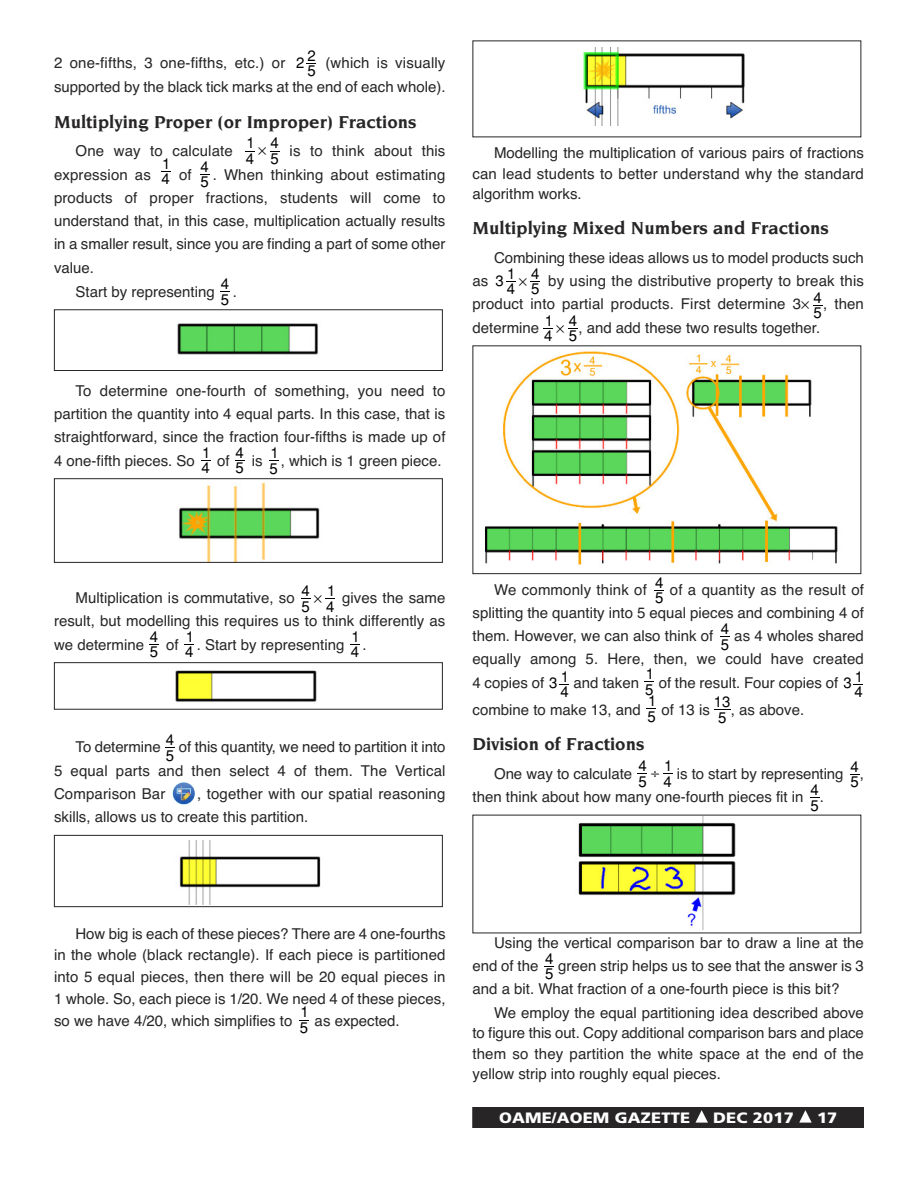
<style>
.page{position:relative;width:918px;height:1188px;background:#fff}
.page>*{position:absolute;margin:0;border:0;box-sizing:border-box;transform-origin:0 0}
.t1{font:700 18.75px "Novarese";color:#272526}
.t2{font:15px/23.2px "Helvetica";color:#272526;text-align:justify}
.t3{font:15px/15.8px "Helvetica";color:#000}
.t4{font:900 15px "Frutiger";letter-spacing:.01em;color:#fff;scale:1.1 1}
.s1{color:#000}
</style>
<div class="page">
<img style="left:177px;top:323px;width:141px;height:32px">
<div style="left:54px;top:309px;width:389px;height:62px;border:1px solid #272526"></div>
<img style="left:179px;top:482px;width:141px;height:79px">
<div style="left:54px;top:478px;width:389px;height:85px;border:1px solid #272526"></div>
<img style="left:175px;top:670px;width:142px;height:32px">
<div style="left:54px;top:662px;width:389px;height:48px;border:1px solid #272526"></div>
<img style="left:172px;top:782px;width:23px;height:23px">
<img style="left:179px;top:840px;width:142px;height:65px">
<div style="left:54px;top:835px;width:389px;height:72px;border:1px solid #272526"></div>
<img style="left:583px;top:47px;width:162px;height:79px">
<img style="left:484px;top:351px;width:354px;height:214px">
<div style="left:472px;top:345px;width:389px;height:229px;border:1px solid #272526"></div>
<svg style="left:714px;top:709px;width:17px;height:1px"></svg>
<img style="left:578px;top:817px;width:158px;height:112px">
<div style="left:472px;top:1107px;width:392px;height:21px;background:#272526"></div>
<svg style="left:695px;top:1110px;width:13px;height:13px"></svg>
<svg style="left:799px;top:1110px;width:13px;height:13px"></svg>
<svg style="left:245px;top:151px;width:34px;height:1px"></svg>
<svg style="left:301px;top:598px;width:34px;height:1px"></svg>
<svg style="left:506px;top:281px;width:34px;height:1px"></svg>
<svg style="left:543px;top:328px;width:35px;height:1px"></svg>
<svg style="left:638px;top:773px;width:34px;height:1px"></svg>
<p class="t3" style="left:296px;top:55px;width:10px">2</p>
<p class="t3" style="left:307px;top:48px;width:10px;line-height:15.3px">2<br>5</p>
<p class="t2" style="left:54px;top:51px;width:393px;line-height:24px;text-align:right">(which is visually<br>supported by the black tick marks at the end of each whole).</p>
<p class="t1" style="left:54px;top:111px;width:364px">Multiplying Proper (or Improper) Fractions</p>
<p class="t2" style="left:76px;top:140px;width:159px">One way to calculate</p>
<p class="t2" style="left:290px;top:140px;width:157px">is to think about this</p>
<p class="t2" style="left:54px;top:163px;width:98px">expression as</p>
<p class="t2" style="left:179px;top:163px;width:14px">of</p>
<p class="t2" style="left:213px;top:163px;width:234px">. When thinking about estimating</p>
<p class="t2" style="left:54px;top:186px;width:393px">products of proper fractions, students will come to</p>
<p class="t2" style="left:54px;top:210px;width:393px">understand that, in this case, multiplication actually results</p>
<p class="t2" style="left:54px;top:233px;width:393px">in a smaller result, since you are finding a part of some other</p>
<p class="t2" style="left:54px;top:256px;width:42px">value.</p>
<p class="t2" style="left:76px;top:280px;width:163px">Start by representing .</p>
<p class="t2" style="left:54px;top:52px;width:233px">2 one-fifths, 3 one-fifths, etc.) or</p>
<p class="t3" style="left:246px;top:135px;width:11px">1<br>4</p>
<p class="t3" style="left:270px;top:135px;width:10px">4<br>5</p>
<p class="t3" style="left:161px;top:155px;width:11px">1<br>4</p>
<p class="t3" style="left:200px;top:158px;width:10px">4<br>5</p>
<p class="t3" style="left:221px;top:275px;width:10px">4<br>5</p>
<p class="t2" style="left:54px;top:379px;width:393px;text-indent:22px">To determine one-fourth of something, you need to partition the quantity into 4 equal parts. In this case, that is straightforward, since the fraction four-fifths is made up of 4 one-fifth pieces. So</p>
<p class="t3" style="left:201px;top:444px;width:11px">1<br>4</p>
<p class="t3" style="left:236px;top:444px;width:10px">4<br>5</p>
<p class="t3" style="left:270px;top:445px;width:11px">1<br>5</p>
<p class="t2" style="left:217px;top:449px;width:14px">of</p>
<p class="t2" style="left:252px;top:449px;width:191px">is , which is 1 green piece.</p>
<p class="t2" style="left:473px;top:143px;width:393px;line-height:20.2px;text-indent:22px">Modelling the multiplication of various pairs of fractions can lead students to better understand why the standard algorithm works.</p>
<p class="t1" style="left:472px;top:218px;width:358px">Multiplying Mixed Numbers and Fractions</p>
<p class="t2" style="left:494px;top:247px;width:371px">Combining these ideas allows us to model products such</p>
<p class="t2" style="left:473px;top:270px;width:17px">as</p>
<p class="t3" style="left:496px;top:272px;width:10px">3</p>
<p class="t3" style="left:507px;top:266px;width:10px;line-height:15.3px">1<br>4</p>
<p class="t3" style="left:531px;top:266px;width:10px;line-height:15.3px">4<br>5</p>
<p class="t2" style="left:473px;top:270px;width:393px;text-indent:76px">by using the distributive property to break this product into partial products. First determine 3</p>
<p class="t3" style="left:814px;top:290px;width:10px;line-height:15.3px">4<br>5</p>
<p class="t2" style="left:823px;top:293px;width:42px">, then</p>
<p class="t3" style="left:544px;top:313px;width:10px;line-height:15.3px">1<br>4</p>
<p class="t3" style="left:569px;top:313px;width:10px;line-height:15.3px">4<br>5</p>
<p class="t2" style="left:473px;top:316px;width:68px">determine</p>
<p class="t2" style="left:578px;top:316px;width:243px">, and add these two results together.</p>
<p class="t3" style="left:302px;top:583px;width:10px">4<br>5</p>
<p class="t3" style="left:326px;top:583px;width:11px">1<br>4</p>
<p class="t2" style="left:54px;top:587px;width:393px;text-indent:288px">gives the same result, but modelling this requires us to think differently as we determine</p>
<p class="t2" style="left:76px;top:587px;width:221px">Multiplication is commutative, so</p>
<p class="t3" style="left:150px;top:628px;width:10px">4<br>5</p>
<p class="t3" style="left:185px;top:628px;width:11px">1<br>4</p>
<p class="t3" style="left:351px;top:628px;width:11px">1<br>4</p>
<p class="t2" style="left:166px;top:633px;width:202px">of . Start by representing .</p>
<p class="t3" style="left:166px;top:732px;width:10px">4<br>5</p>
<p class="t2" style="left:54px;top:736px;width:393px;text-indent:22px">To determine of this quantity, we need to partition it into 5 equal parts and then select 4 of them. The Vertical Comparison Bar</p>
<p class="t2" style="left:54px;top:783px;width:393px;text-indent:143px">, together with our spatial reasoning skills, allows us to create this partition.</p>
<p class="t3" style="left:655px;top:575px;width:10px;line-height:15.3px">4<br>5</p>
<p class="t2" style="left:473px;top:578px;width:393px;text-indent:197px">of a quantity as the result of splitting the quantity into 5 equal pieces and combining 4 of them. However, we can also think of</p>
<p class="t2" style="left:494px;top:578px;width:154px">We commonly think of</p>
<p class="t3" style="left:721px;top:621px;width:10px;line-height:15.3px">4<br>5</p>
<p class="t2" style="left:473px;top:625px;width:393px;text-indent:262px">as 4 wholes shared equally among 5. Here, then, we could have created 4 copies of <span class="s1">3</span></p>
<p class="t3" style="left:560px;top:669px;width:10px;line-height:15.3px">1<br>4</p>
<p class="t3" style="left:645px;top:665px;width:11px">1<br>5</p>
<p class="t3" style="left:855px;top:669px;width:10px;line-height:15.3px">1<br>4</p>
<p class="t3" style="left:648px;top:693px;width:11px">1<br>5</p>
<p class="t3" style="left:714px;top:694px;width:18px;text-align:center">13<br>5</p>
<p class="t3" style="left:638px;top:758px;width:10px">4<br>5</p>
<p class="t3" style="left:663px;top:758px;width:11px">1<br>4</p>
<p class="t3" style="left:851px;top:759px;width:10px;line-height:15.3px">4<br>5</p>
<p class="t3" style="left:811px;top:782px;width:10px;line-height:15.3px">4<br>5</p>
<p class="t2" style="left:574px;top:671px;width:67px">and taken</p>
<p class="t2" style="left:659px;top:671px;width:194px">of the result. Four copies of <span class="s1">3</span></p>
<p class="t2" style="left:473px;top:698px;width:170px">combine to make 13, and</p>
<p class="t2" style="left:661px;top:698px;width:50px">of 13 is</p>
<p class="t2" style="left:731px;top:698px;width:75px">, as above.</p>
<p class="t1" style="left:472px;top:733px;width:173px">Division of Fractions</p>
<p class="t2" style="left:494px;top:762px;width:140px">One way to calculate</p>
<p class="t2" style="left:473px;top:762px;width:393px;text-indent:204px">is to start by representing , then think about how many one-fourth pieces fit in .</p>
<p class="t2" style="left:54px;top:923px;width:393px;line-height:21.8px;text-indent:22px">How big is each of these pieces? There are 4 one-fourths in the whole (black rectangle). If each piece is partitioned into 5 equal pieces, then there will be 20 equal pieces in 1 whole. So, each piece is 1/20. We need 4 of these pieces, so we have 4/20, which simplifies to</p>
<p class="t3" style="left:300px;top:1004px;width:11px">1<br>5</p>
<p class="t2" style="left:315px;top:1009px;width:87px">as expected.</p>
<p class="t2" style="left:473px;top:931px;width:393px;text-indent:22px">Using the vertical comparison bar to draw a line at the end of the</p>
<p class="t3" style="left:545px;top:951px;width:10px;line-height:15.3px">4<br>5</p>
<p class="t2" style="left:473px;top:954px;width:393px;text-indent:86px">green strip helps us to see that the answer is 3 and a bit. What fraction of a one-fourth piece is this bit?</p>
<p class="t2" style="left:473px;top:1003px;width:393px;line-height:20.2px;text-indent:22px">We employ the equal partitioning idea described above to figure this out. Copy additional comparison bars and place them so they partition the white space at the end of the yellow strip into roughly equal pieces.</p>
<p class="t4" style="left:499px;top:1108px;width:175px">OAME/AOEM GAZETTE</p>
<p class="t4" style="left:713px;top:1108px;width:75px">DEC 2017</p>
<p class="t4" style="left:817px;top:1108px;width:20px">17</p>
</div>
